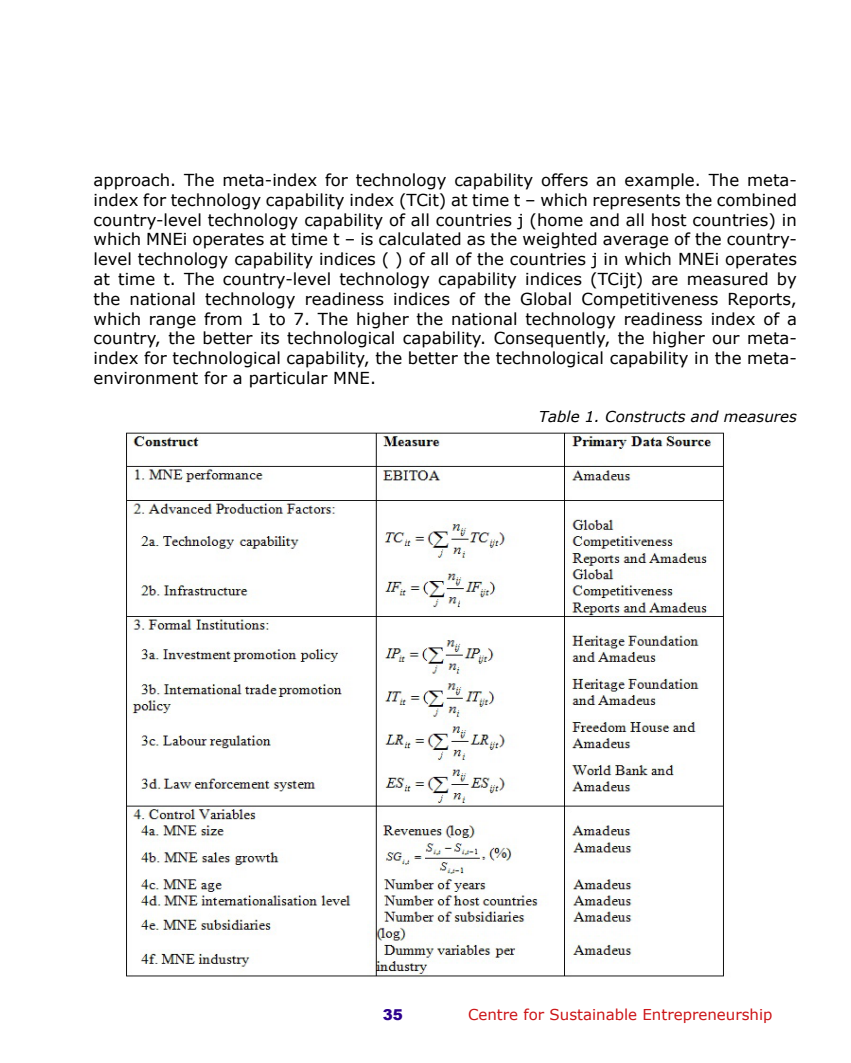
<style>
.page{position:relative;width:851px;height:1063px;background:#fff}
.page>*{position:absolute;margin:0;border:0;box-sizing:border-box;transform-origin:0 0}
.t1{font:16.5px/19.8px "Verdana";color:#000;text-align:justify}
.t2{font:15px "Verdana";color:#cc1417}
.t3{font:italic 15px "Verdana";color:#000}
.t4{font:900 15px "Arial";color:#2d008e}
</style>
<div class="page">
<img style="left:126px;top:433px;width:598px;height:544px">
<p class="t1" style="left:94px;top:170px;width:704px">approach. The meta-index for technology capability offers an example. The meta&shy;index for technology capability index (TCit) at time t – which represents the combined country-level technology capability of all countries j (home and all host countries) in which MNEi operates at time t – is calculated as the weighted average of the country&shy;level technology capability indices ( ) of all of the countries j in which MNEi operates at time t. The country-level technology capability indices (TCijt) are measured by the national technology readiness indices of the Global Competitiveness Reports, which range from 1 to 7. The higher the national technology readiness index of a country, the better its technological capability. Consequently, the higher our meta&shy;index for technological capability, the better the technological capability in the meta&shy;environment for a particular MNE.</p>
<p class="t3" style="left:539px;top:406px;width:259px">Table 1. Constructs and measures</p>
<p class="t4" style="left:383px;top:1003px;width:22px">35</p>
<p class="t2" style="left:468px;top:1005px;width:306px">Centre for Sustainable Entrepreneurship</p>
</div>
